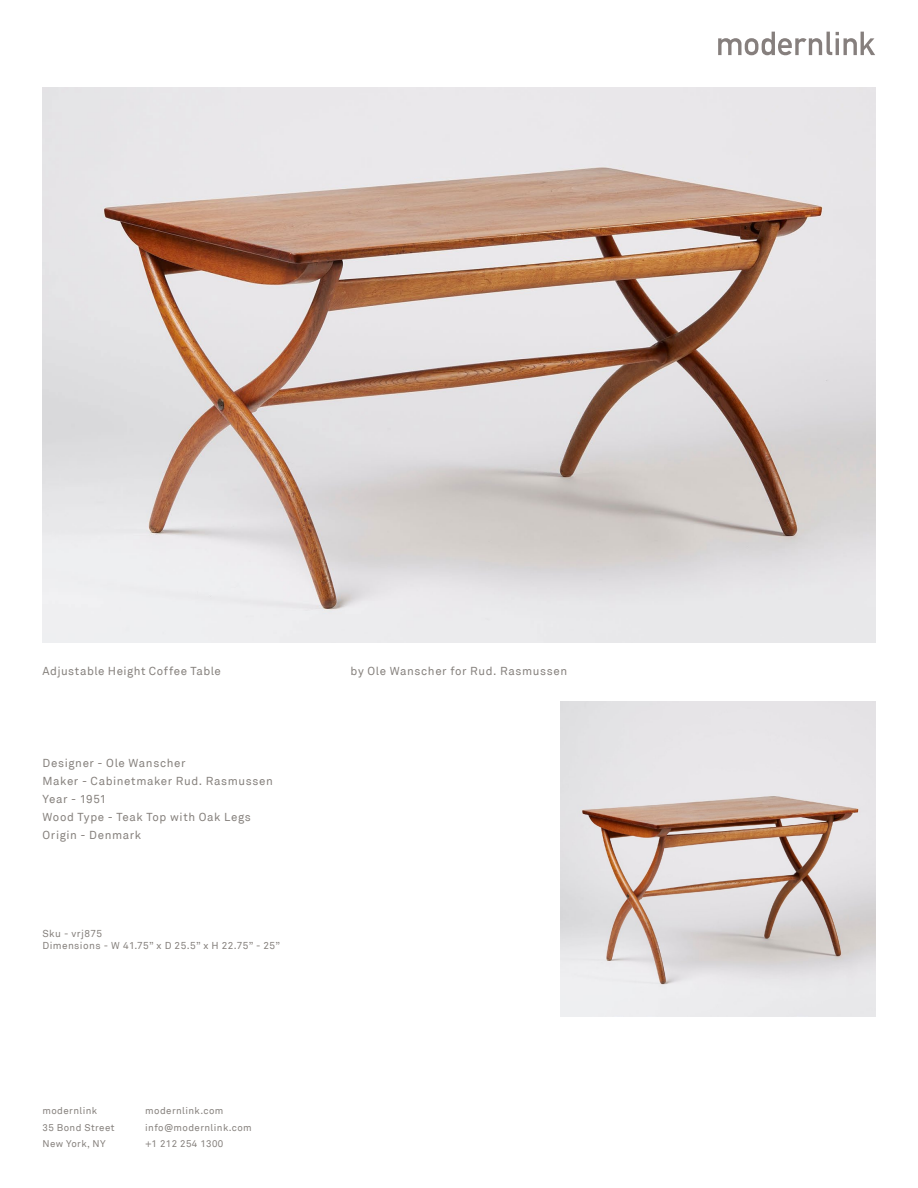
<style>
.page{position:relative;width:918px;height:1188px;background:#fff}
.page>*{position:absolute;margin:0;border:0;box-sizing:border-box;transform-origin:0 0}
.t1{font:11.55px "Akkurat";letter-spacing:.05em;color:#86817d}
.t2{font:11.55px "Akkurat";letter-spacing:.03em;color:#86817d}
.t3{font:10.05px "Akkurat";letter-spacing:.04em;color:#86817d}
.t4{font:9.75px "Akkurat";letter-spacing:.04em;color:#86817d}
</style>
<div class="page">
<svg style="left:718px;top:32px;width:157px;height:23px"></svg>
<img style="left:43px;top:88px;width:832px;height:555px">
<img style="left:561px;top:702px;width:314px;height:314px">
<p class="t1" style="left:43px;top:665px;width:180px">Adjustable Height Coffee Table</p>
<p class="t1" style="left:43px;top:757px;width:145px">Designer - Ole Wanscher</p>
<p class="t1" style="left:43px;top:775px;width:232px">Maker - Cabinetmaker Rud. Rasmussen</p>
<p class="t2" style="left:43px;top:793px;width:65px">Year - 1951</p>
<p class="t1" style="left:43px;top:811px;width:210px">Wood Type - Teak Top with Oak Legs</p>
<p class="t1" style="left:43px;top:829px;width:100px">Origin - Denmark</p>
<p class="t3" style="left:43px;top:927px;width:61px">Sku - vrj875</p>
<p class="t3" style="left:43px;top:939px;width:239px">Dimensions - W 41.75” x D 25.5” x H 22.75” - 25”</p>
<p class="t4" style="left:43px;top:1105px;width:56px">modernlink</p>
<p class="t4" style="left:43px;top:1122px;width:73px">35 Bond Street</p>
<p class="t4" style="left:43px;top:1138px;width:65px">New York, NY</p>
<p class="t4" style="left:145px;top:1105px;width:80px">modernlink.com</p>
<p class="t4" style="left:145px;top:1122px;width:108px">info@modernlink.com</p>
<p class="t4" style="left:145px;top:1138px;width:80px">+1 212 254 1300</p>
<p class="t1" style="left:351px;top:664px;width:218px">by Ole Wanscher for Rud. Rasmussen</p>
</div>
